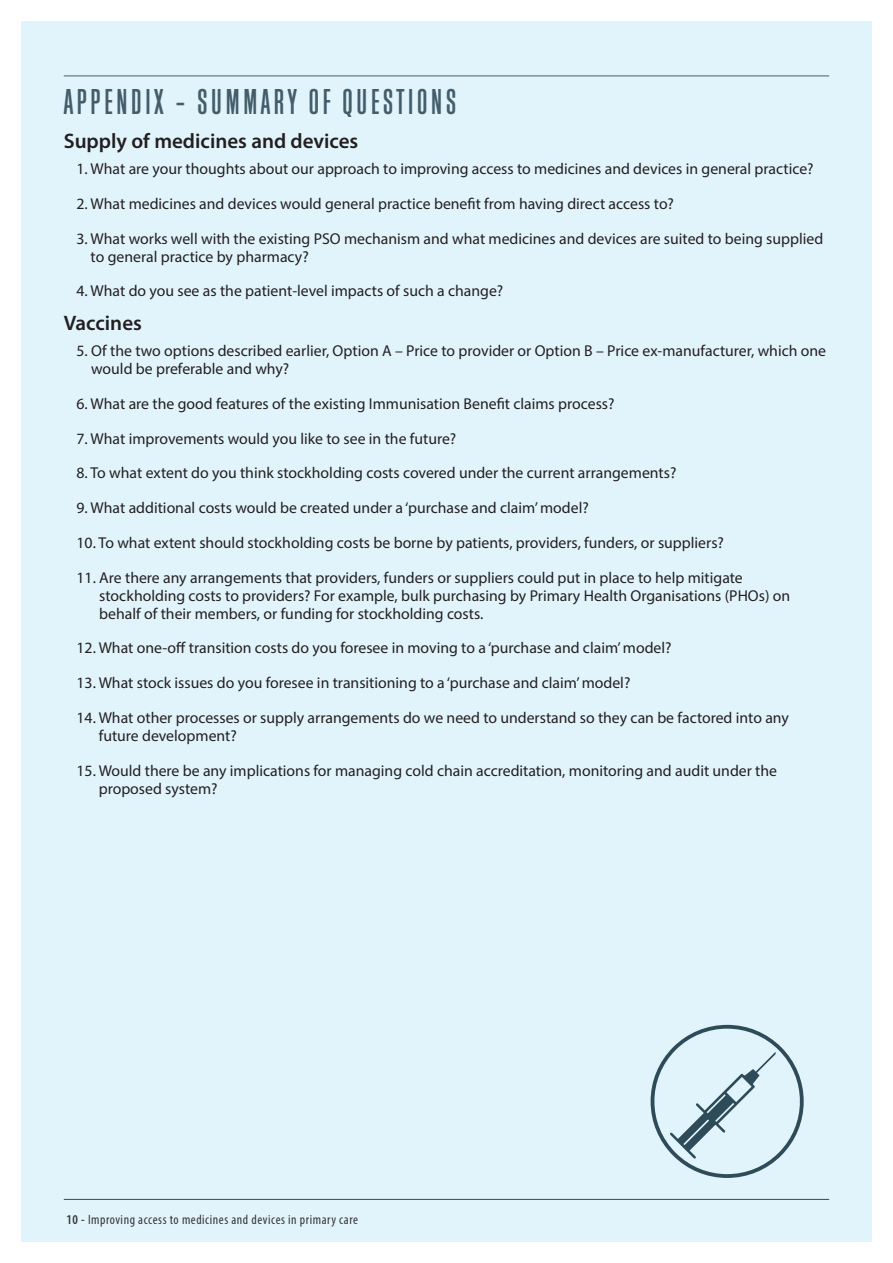
<style>
.page{position:relative;width:893px;height:1263px;background:#fff}
.page>*{position:absolute;margin:0;border:0;box-sizing:border-box;transform-origin:0 0}
.Subhead_1{font:37.5px "Block Gothic Medium Extra Cond";letter-spacing:.1em;color:#435d6a}
.t1{font:600 21px "Myriad Pro";color:#231f20}
.Content_-_Body_copy{font:15.75px/18px "Myriad Pro";color:#231f20}
.t2{font:condensed 13.5px "Myriad Pro";letter-spacing:.04em;color:#231f20}
.s1{font-weight:600}
</style>
<div class="page">
<div style="left:21px;top:21px;width:851px;height:1221px;background:#e1f4fc"></div>
<svg style="left:650px;top:1025px;width:154px;height:153px"></svg>
<hr style="left:64px;top:1199px;width:765px;height:1px;background:#2e4b59">
<hr style="left:64px;top:76px;width:765px;height:1px;background:#435d6a">
<p class="Subhead_1" style="left:64px;top:76px;width:394px">APPENDIX – SUMMARY OF QUESTIONS</p>
<p class="t1" style="left:64px;top:127px;width:296px">Supply of medicines and devices</p>
<p class="Content_-_Body_copy" style="left:77px;top:160px;width:739px">1. What are your thoughts about our approach to improving access to medicines and devices in general practice?</p>
<p class="Content_-_Body_copy" style="left:77px;top:194px;width:599px">2. What medicines and devices would general practice benefit from having direct access to?</p>
<p class="Content_-_Body_copy" style="left:91px;top:229px;width:734px;text-indent:-14px">3. What works well with the existing PSO mechanism and what medicines and devices are suited to being supplied to general practice by pharmacy?</p>
<p class="Content_-_Body_copy" style="left:77px;top:282px;width:428px">4. What do you see as the patient-level impacts of such a change?</p>
<p class="t1" style="left:64px;top:309px;width:80px">Vaccines</p>
<p class="Content_-_Body_copy" style="left:91px;top:341px;width:736px;text-indent:-15px">5. Of the two options described earlier, Option A – Price to provider or Option B – Price ex-manufacturer, which one would be preferable and why?</p>
<p class="Content_-_Body_copy" style="left:77px;top:394px;width:539px">6. What are the good features of the existing Immunisation Benefit claims process?</p>
<p class="Content_-_Body_copy" style="left:77px;top:429px;width:381px">7. What improvements would you like to see in the future?</p>
<p class="Content_-_Body_copy" style="left:77px;top:464px;width:601px">8. To what extent do you think stockholding costs covered under the current arrangements?</p>
<p class="Content_-_Body_copy" style="left:77px;top:499px;width:514px">9. What additional costs would be created under a ‘purchase and claim’ model?</p>
<p class="Content_-_Body_copy" style="left:77px;top:533px;width:649px">10. To what extent should stockholding costs be borne by patients, providers, funders, or suppliers?</p>
<p class="Content_-_Body_copy" style="left:99px;top:568px;width:692px;text-indent:-23px">11. Are there any arrangements that providers, funders or suppliers could put in place to help mitigate stockholding costs to providers? For example, bulk purchasing by Primary Health Organisations (PHOs) on behalf of their members, or funding for stockholding costs.</p>
<p class="Content_-_Body_copy" style="left:77px;top:639px;width:596px">12. What one-off transition costs do you foresee in moving to a ‘purchase and claim’ model?</p>
<p class="Content_-_Body_copy" style="left:77px;top:674px;width:555px">13. What stock issues do you foresee in transitioning to a ‘purchase and claim’ model?</p>
<p class="Content_-_Body_copy" style="left:99px;top:708px;width:692px;text-indent:-22px">14. What other processes or supply arrangements do we need to understand so they can be factored into any future development?</p>
<p class="Content_-_Body_copy" style="left:99px;top:761px;width:680px;text-indent:-22px">15. Would there be any implications for managing cold chain accreditation, monitoring and audit under the proposed system?</p>
<p class="t2" style="left:66px;top:1211px;width:293px"><span class="s1">10 -</span> Improving access to medicines and devices in primary care</p>
</div>
